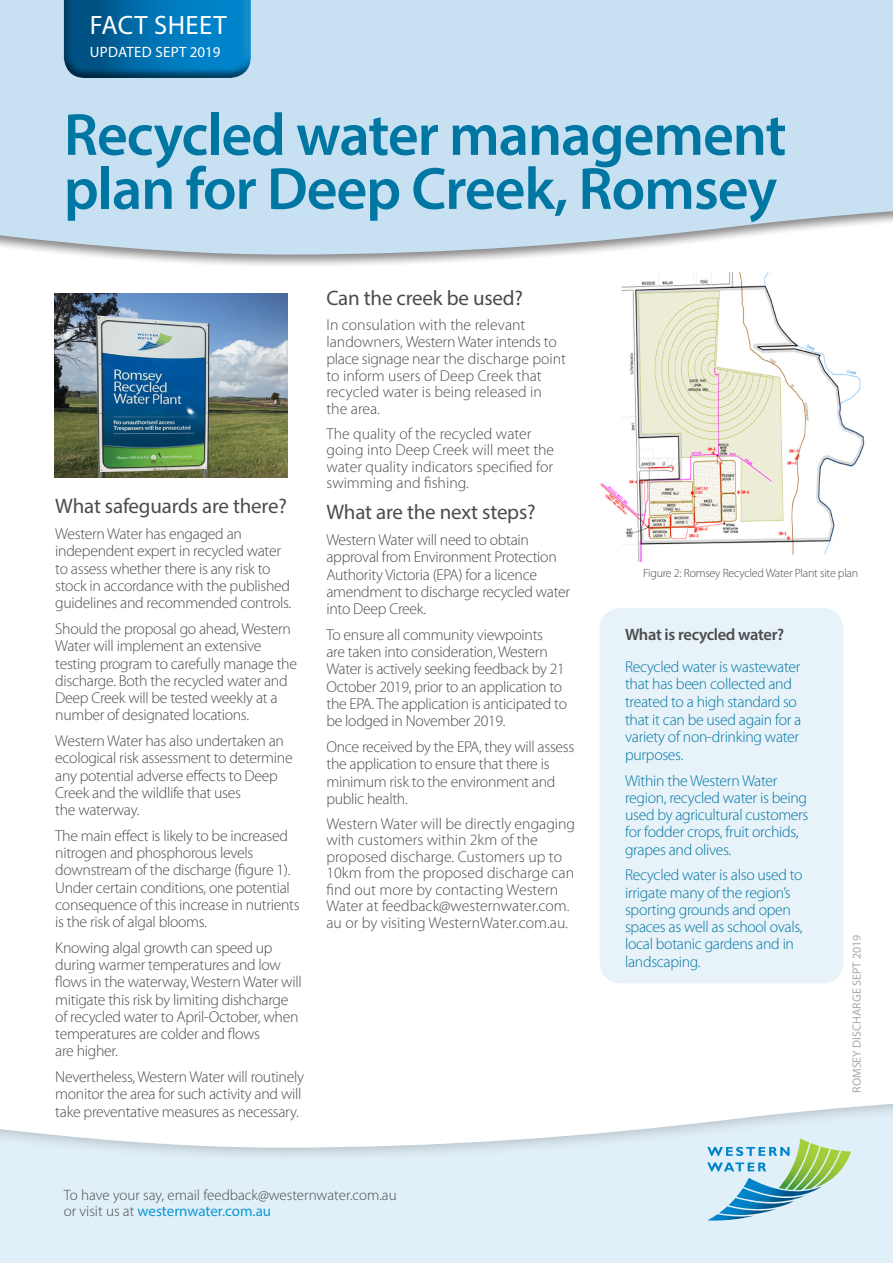
<style>
.page{position:relative;width:893px;height:1263px;background:#fff}
.page>*{position:absolute;margin:0;border:0;box-sizing:border-box;transform-origin:0 0}
.Main_heading{font:600 60px/54px "Myriad Pro";letter-spacing:-.02em;color:#0076a3}
.t1{font:26.7px "Myriad Pro";letter-spacing:.02em;color:#fff}
.Bodycopy{font:21px "Myriad Pro";letter-spacing:-.01em;color:#4b4c4d}
.Body_sub_sub{font:600 16.5px "Myriad Pro";letter-spacing:-.02em;color:#4b4c4d}
.Bodycopy-2{font:300 15.75px/17.2px "Myriad Pro";letter-spacing:-.02em;color:#4b4c4d}
.Bodycopy-3{font:300 15.75px/16.5px "Myriad Pro";color:#4b4c4d}
.Bodycopy-4{font:300 15.75px/17.2px "Myriad Pro";letter-spacing:-.02em;color:#0076a3}
.Bodycopy-5{font:300 15px/16.5px "Myriad Pro";color:#4b4c4d}
.t2{font:15px "Myriad Pro";letter-spacing:.02em;color:#fff}
.Introduction_copy{font:300 12px "Myriad Pro";letter-spacing:-.02em;color:#4b4c4d}
.t3{font:12px "Myriad Pro";color:#a8abac}
.s1{font-weight:400;color:#0a99d5}
</style>
<div class="page">
<div style="left:0;top:1100px;width:893px;height:163px;background:#231f20;opacity:.35"></div>
<svg style="left:707px;top:1138px;width:144px;height:82px;background:#add3d0"></svg>
<div style="left:0;top:0;width:893px;height:268px;background:#231f20;opacity:.33"></div>
<div style="left:0;top:0;width:893px;height:255px;background:#c7e0f2"></div>
<div style="left:600px;top:608px;width:243px;height:375px;background:#e1eff8;border-radius:21px"></div>
<div style="left:62px;top:0;width:191px;height:79px;background:#4b4c4d;opacity:.75"></div>
<img style="left:600px;top:272px;width:265px;height:290px">
<img style="left:55px;top:293px;width:232px;height:185px">
<p class="t1" style="left:90px;top:9px;width:138px">FACT SHEET</p>
<p class="t2" style="left:90px;top:43px;width:132px">UPDATED SEPT 2019</p>
<p class="Main_heading" style="left:64px;top:106px;width:724px">Recycled water management plan for Deep Creek, Romsey</p>
<p class="Bodycopy" style="left:55px;top:493px;width:233px">What safeguards are there?</p>
<p class="Bodycopy-2" style="left:55px;top:526px;width:238px">Western Water has engaged an independent expert in recycled water to assess whether there is any risk to stock in accordance with the published guidelines and recommended controls.</p>
<p class="Bodycopy-2" style="left:55px;top:620px;width:243px">Should the proposal go ahead, Western Water will implement an extensive testing program to carefully manage the discharge. Both the recycled water and Deep Creek will be tested weekly at a number of designated locations.</p>
<p class="Bodycopy-2" style="left:55px;top:732px;width:239px">Western Water has also undertaken an ecological risk assessment to determine any potential adverse effects to Deep<br>Creek and the wildlife that uses<br>the waterway.</p>
<p class="Bodycopy-2" style="left:55px;top:827px;width:246px">The main effect is likely to be increased nitrogen and phosphorous levels downstream of the discharge (figure 1).<br>Under certain conditions, one potential consequence of this increase in nutrients is the risk of algal blooms.</p>
<p class="Bodycopy-2" style="left:55px;top:939px;width:248px">Knowing algal growth can speed up during warmer temperatures and low flows in the waterway, Western Water will mitigate this risk by limiting dishcharge of recycled water to April-October, when temperatures are colder and flows<br>are higher.</p>
<p class="Bodycopy-2" style="left:55px;top:1068px;width:250px">Nevertheless, Western Water will routinely monitor the area for such activity and will take preventative measures as necessary.</p>
<p class="Bodycopy" style="left:326px;top:285px;width:198px">Can the creek be used?</p>
<p class="Bodycopy-3" style="left:326px;top:317px;width:241px">In consulation with the relevant landowners, Western Water intends to place signage near the discharge point to inform users of Deep Creek that recycled water is being released in the area.</p>
<p class="Bodycopy-3" style="left:326px;top:426px;width:229px">The quality of the recycled water going into Deep Creek will meet the water quality indicators specified for swimming and fishing.</p>
<p class="Bodycopy" style="left:326px;top:499px;width:211px">What are the next steps?</p>
<p class="Bodycopy-2" style="left:326px;top:532px;width:245px">Western Water will need to obtain approval from Environment Protection Authority Victoria (EPA) for a licence amendment to discharge recycled water into Deep Creek.</p>
<p class="Bodycopy-2" style="left:326px;top:626px;width:242px">To ensure all community viewpoints<br>are taken into consideration, Western Water is actively seeking feedback by 21<br>October 2019, prior to an application to the EPA. The application is anticipated to be lodged in November 2019.</p>
<p class="Bodycopy-2" style="left:326px;top:738px;width:249px">Once received by the EPA, they will assess the application to ensure that there is minimum risk to the environment and public health.</p>
<p class="Bodycopy-3" style="left:326px;top:815px;width:250px">Western Water will be directly engaging with customers within 2km of the proposed discharge. Customers up to 10km from the proposed discharge can find out more by contacting Western Water at feedback@westernwater.com. au or by visiting WesternWater.com.au.</p>
<p class="Bodycopy-5" style="left:64px;top:1187px;width:334px">To have your say, email feedback@westernwater.com.au or visit us at <span class="s1">westernwater.com.au</span></p>
<p class="Introduction_copy" style="left:643px;top:567px;width:217px">Figure 2: Romsey Recycled Water Plant site plan</p>
<p class="Body_sub_sub" style="left:625px;top:624px;width:161px">What is recycled water?</p>
<p class="Bodycopy-4" style="left:625px;top:658px;width:178px">Recycled water is wastewater that has been collected and treated to a high standard so that it can be used again for a variety of non-drinking water purposes.</p>
<p class="Bodycopy-4" style="left:625px;top:772px;width:185px">Within the Western Water region, recycled water is being used by agricultural customers for fodder crops, fruit orchids, grapes and olives.</p>
<p class="Bodycopy-4" style="left:625px;top:867px;width:179px">Recycled water is also used to irrigate many of the region’s sporting grounds and open spaces as well as school ovals, local botanic gardens and in landscaping.</p>
<p class="t3" style="left:849px;top:1093px;width:160px;rotate:-90deg">ROMSEY DISCHARGE SEPT 2019</p>
</div>
